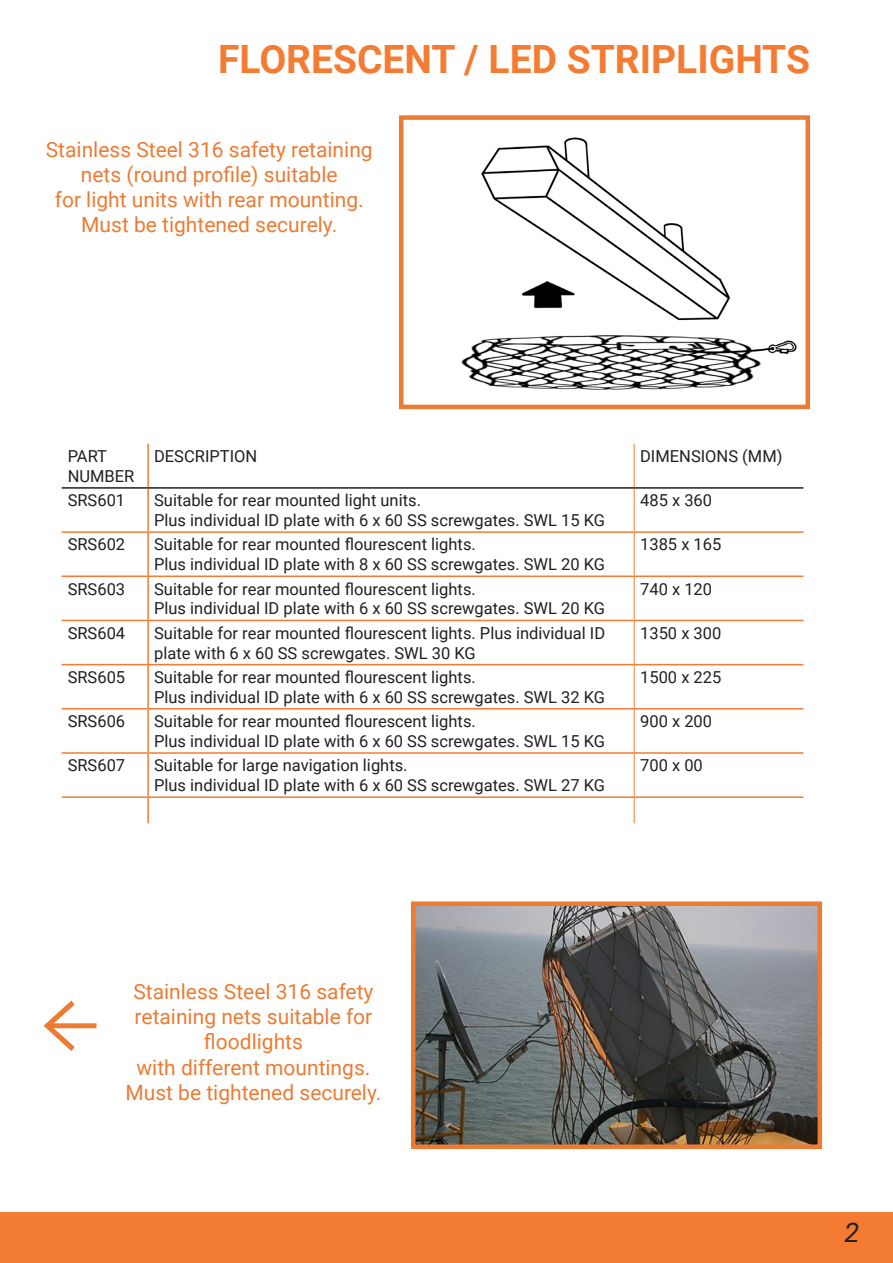
<style>
.page{position:relative;width:893px;height:1263px;background:#fff}
.page>*{position:absolute;margin:0;border:0;box-sizing:border-box;transform-origin:0 0}
.t1{font:90px "Minion Pro";color:#ec7b34}
.t2{font:700 39px "Roboto";color:#f47b32}
.t3{font:italic 27px "Roboto";color:#231f20}
.t4{font:21px/25.2px "Roboto";color:#ec7b34;text-align:center}
.t5{font:16.5px/19.8px "Roboto";color:#231f20}
</style>
<div class="page">
<div style="left:0;top:1213px;width:891px;height:50px;background:#f47b32"></div>
<img style="left:461px;top:137px;width:336px;height:253px">
<div style="left:399px;top:115px;width:411px;height:294px;border:4px solid #ec7b34"></div>
<hr style="left:147px;top:444px;width:2px;height:43px;background:#f47b32">
<hr style="left:147px;top:489px;width:2px;height:42px;background:#f47b32">
<hr style="left:62px;top:531px;width:86px;height:2px;background:#f47b32">
<hr style="left:148px;top:531px;width:486px;height:2px;background:#f47b32">
<hr style="left:147px;top:533px;width:2px;height:42px;background:#f47b32">
<hr style="left:634px;top:531px;width:169px;height:2px;background:#f47b32">
<hr style="left:62px;top:575px;width:86px;height:2px;background:#f47b32">
<hr style="left:148px;top:575px;width:486px;height:2px;background:#f47b32">
<hr style="left:147px;top:577px;width:2px;height:43px;background:#f47b32">
<hr style="left:634px;top:575px;width:169px;height:2px;background:#f47b32">
<hr style="left:62px;top:620px;width:86px;height:1px;background:#f47b32">
<hr style="left:148px;top:620px;width:486px;height:1px;background:#f47b32">
<hr style="left:147px;top:621px;width:2px;height:43px;background:#f47b32">
<hr style="left:634px;top:620px;width:169px;height:1px;background:#f47b32">
<hr style="left:62px;top:664px;width:86px;height:1px;background:#f47b32">
<hr style="left:148px;top:664px;width:486px;height:1px;background:#f47b32">
<hr style="left:147px;top:665px;width:2px;height:43px;background:#f47b32">
<hr style="left:634px;top:664px;width:169px;height:1px;background:#f47b32">
<hr style="left:62px;top:708px;width:86px;height:1px;background:#f47b32">
<hr style="left:148px;top:708px;width:486px;height:1px;background:#f47b32">
<hr style="left:147px;top:709px;width:2px;height:43px;background:#f47b32">
<hr style="left:634px;top:708px;width:169px;height:1px;background:#f47b32">
<hr style="left:62px;top:752px;width:86px;height:2px;background:#f47b32">
<hr style="left:148px;top:752px;width:486px;height:2px;background:#f47b32">
<hr style="left:147px;top:754px;width:2px;height:42px;background:#f47b32">
<hr style="left:634px;top:752px;width:169px;height:2px;background:#f47b32">
<hr style="left:62px;top:796px;width:86px;height:2px;background:#f47b32">
<hr style="left:148px;top:796px;width:486px;height:2px;background:#f47b32">
<hr style="left:147px;top:798px;width:2px;height:25px;background:#f47b32">
<hr style="left:634px;top:796px;width:169px;height:2px;background:#f47b32">
<hr style="left:634px;top:444px;width:1px;height:43px;background:#f47b32">
<hr style="left:634px;top:489px;width:1px;height:42px;background:#f47b32">
<hr style="left:634px;top:533px;width:1px;height:42px;background:#f47b32">
<hr style="left:634px;top:577px;width:1px;height:43px;background:#f47b32">
<hr style="left:634px;top:621px;width:1px;height:43px;background:#f47b32">
<hr style="left:634px;top:665px;width:1px;height:43px;background:#f47b32">
<hr style="left:634px;top:709px;width:1px;height:43px;background:#f47b32">
<hr style="left:634px;top:754px;width:1px;height:42px;background:#f47b32">
<svg style="left:634px;top:798px;width:1px;height:25px"></svg>
<hr style="left:62px;top:487px;width:86px;height:2px;background:#231f20">
<hr style="left:148px;top:487px;width:486px;height:2px;background:#231f20">
<hr style="left:634px;top:487px;width:169px;height:2px;background:#231f20">
<img style="left:416px;top:906px;width:401px;height:238px">
<div style="left:411px;top:901px;width:411px;height:248px;border:4px solid #ec7b34"></div>
<p class="t2" style="left:218px;top:32px;width:593px">FLORESCENT / LED STRIPLIGHTS</p>
<p class="t4" style="left:46px;top:136px;width:328px">Stainless Steel 316 safety retaining nets (round profile) suitable</p>
<p class="t4" style="left:55px;top:186px;width:310px">for light units with rear mounting.<br>Must be tightened securely.</p>
<p class="t5" style="left:68px;top:446px;width:68px">PART<br>NUMBER</p>
<p class="t5" style="left:154px;top:446px;width:105px">DESCRIPTION</p>
<p class="t5" style="left:640px;top:446px;width:144px">DIMENSIONS (MM)</p>
<p class="t5" style="left:68px;top:490px;width:59px">SRS601</p>
<p class="t5" style="left:154px;top:490px;width:268px">Suitable for rear mounted light units.</p>
<p class="t5" style="left:154px;top:510px;width:453px">Plus individual ID plate with 6 x 60 SS screwgates. SWL 15 KG</p>
<p class="t5" style="left:640px;top:490px;width:74px">485 x 360</p>
<p class="t5" style="left:68px;top:534px;width:59px">SRS602</p>
<p class="t5" style="left:154px;top:534px;width:323px">Suitable for rear mounted flourescent lights.</p>
<p class="t5" style="left:154px;top:554px;width:453px">Plus individual ID plate with 8 x 60 SS screwgates. SWL 20 KG</p>
<p class="t5" style="left:68px;top:578px;width:59px">SRS603</p>
<p class="t5" style="left:154px;top:578px;width:323px">Suitable for rear mounted flourescent lights.</p>
<p class="t5" style="left:154px;top:598px;width:453px">Plus individual ID plate with 6 x 60 SS screwgates. SWL 20 KG</p>
<p class="t5" style="left:640px;top:534px;width:83px">1385 x 165</p>
<p class="t5" style="left:640px;top:578px;width:74px">740 x 120</p>
<p class="t5" style="left:68px;top:622px;width:59px">SRS604</p>
<p class="t5" style="left:154px;top:622px;width:453px">Suitable for rear mounted flourescent lights. Plus individual ID plate with 6 x 60 SS screwgates. SWL 30 KG</p>
<p class="t5" style="left:640px;top:622px;width:83px">1350 x 300</p>
<p class="t5" style="left:68px;top:667px;width:59px">SRS605</p>
<p class="t5" style="left:154px;top:667px;width:323px">Suitable for rear mounted flourescent lights.</p>
<p class="t5" style="left:154px;top:686px;width:453px">Plus individual ID plate with 6 x 60 SS screwgates. SWL 32 KG</p>
<p class="t5" style="left:640px;top:667px;width:83px">1500 x 225</p>
<p class="t5" style="left:68px;top:711px;width:59px">SRS606</p>
<p class="t5" style="left:154px;top:711px;width:323px">Suitable for rear mounted flourescent lights.</p>
<p class="t5" style="left:154px;top:731px;width:453px">Plus individual ID plate with 6 x 60 SS screwgates. SWL 15 KG</p>
<p class="t5" style="left:68px;top:755px;width:59px">SRS607</p>
<p class="t5" style="left:154px;top:755px;width:255px">Suitable for large navigation lights.</p>
<p class="t5" style="left:154px;top:775px;width:453px">Plus individual ID plate with 6 x 60 SS screwgates. SWL 27 KG</p>
<p class="t5" style="left:640px;top:711px;width:74px">900 x 200</p>
<p class="t5" style="left:640px;top:755px;width:64px">700 x 00</p>
<p class="t1" style="left:41px;top:959px;width:60px">←</p>
<p class="t4" style="left:133px;top:978px;width:242px">Stainless Steel 316 safety retaining nets suitable for floodlights</p>
<p class="t4" style="left:137px;top:1054px;width:235px">with different mountings.</p>
<p class="t4" style="left:125px;top:1079px;width:257px">Must be tightened securely.</p>
<p class="t3" style="left:845px;top:1214px;width:16px">2</p>
</div>
